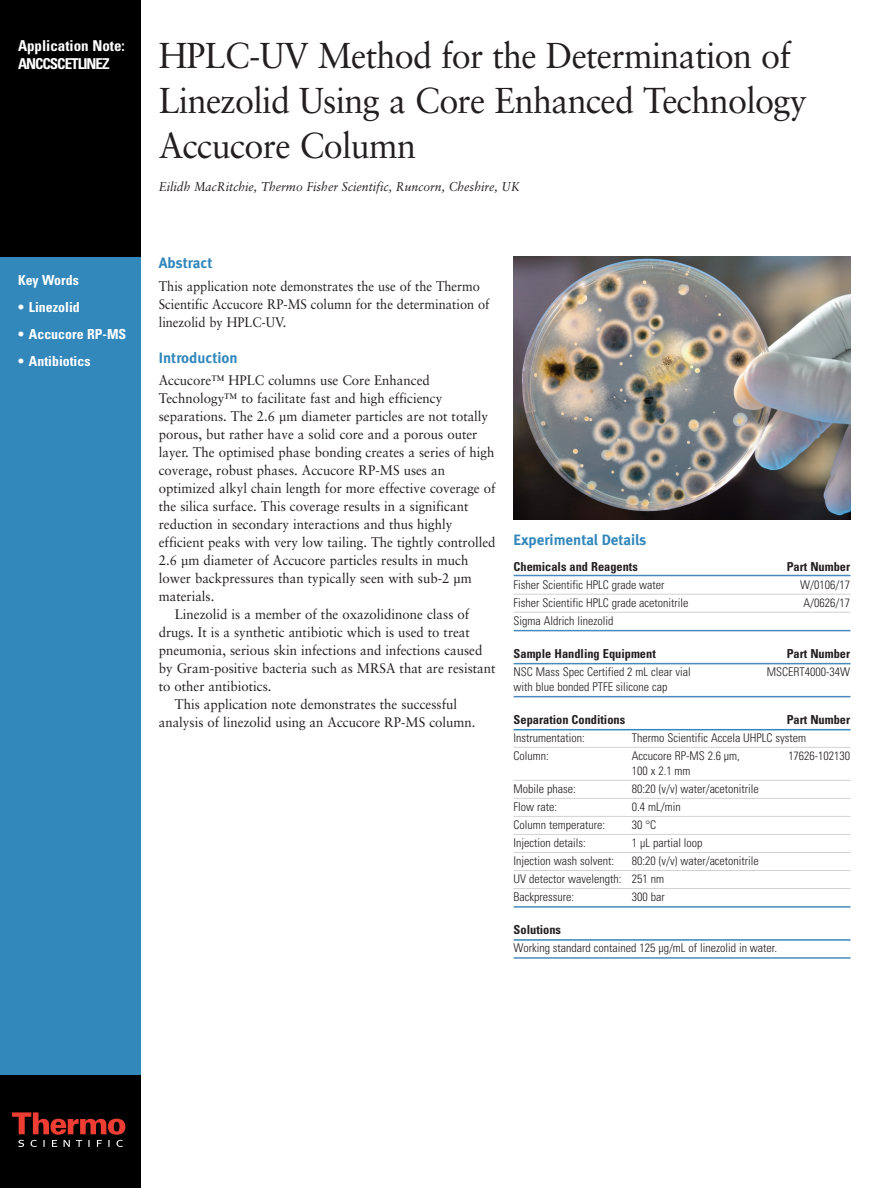
<style>
.page{position:relative;width:891px;height:1188px;background:#fff}
.page>*{position:absolute;margin:0;border:0;box-sizing:border-box;transform-origin:0 0}
.t1{font:36px/45px "Sabon";letter-spacing:-.02em;color:#231f20;scale:.95 1}
.t2{font:15px "Meta Bold LF";color:#3287bb}
.t3{font:700 condensed 15px/18px "Univers";color:#fff}
.t4{font:13.8px "Sabon";color:#231f20;scale:.95 1}
.t5{font:13.8px/18px "Sabon";color:#231f20;scale:.92 1}
.t6{font:700 condensed 13.8px "Univers";color:#fff}
.t7{font:italic 12.75px "Sabon";color:#231f20;scale:.95 1}
.t8{font:700 condensed 12.3px "Univers";color:#231f20}
.t9{font:300 condensed 12px/18px "Univers";color:#231f20}
</style>
<div class="page">
<div style="left:0;top:257px;width:141px;height:931px;background:#3287bb"></div>
<div style="left:0;top:0;width:141px;height:257px;background:#000001"></div>
<div style="left:0;top:1076px;width:141px;height:112px;background:#000001"></div>
<svg style="left:12px;top:1112px;width:113px;height:35px"></svg>
<hr style="left:514px;top:575px;width:336px;height:1px;background:#4a89be">
<hr style="left:514px;top:594px;width:336px;height:1px;background:#d1d2d4">
<hr style="left:514px;top:612px;width:336px;height:1px;background:#d1d2d4">
<hr style="left:514px;top:630px;width:336px;height:1px;background:#4a89be">
<hr style="left:514px;top:663px;width:336px;height:1px;background:#4a89be">
<hr style="left:514px;top:696px;width:336px;height:1px;background:#4a89be">
<hr style="left:514px;top:729px;width:336px;height:1px;background:#3287bb">
<hr style="left:514px;top:747px;width:336px;height:1px;background:#d1d2d4">
<hr style="left:514px;top:780px;width:336px;height:1px;background:#d1d2d4">
<hr style="left:514px;top:798px;width:336px;height:1px;background:#d1d2d4">
<hr style="left:514px;top:816px;width:336px;height:1px;background:#d1d2d4">
<hr style="left:514px;top:834px;width:336px;height:1px;background:#d1d2d4">
<hr style="left:514px;top:852px;width:336px;height:1px;background:#d1d2d4">
<hr style="left:514px;top:870px;width:336px;height:1px;background:#d1d2d4">
<hr style="left:514px;top:888px;width:336px;height:1px;background:#d1d2d4">
<hr style="left:514px;top:906px;width:336px;height:2px;background:#4a89be">
<hr style="left:514px;top:939px;width:336px;height:2px;background:#3287bb">
<hr style="left:514px;top:957px;width:336px;height:2px;background:#4a89be">
<img style="left:514px;top:256px;width:336px;height:263px">
<p class="t3" style="left:18px;top:38px;width:108px">Application Note:<br>ANCCSCETLINEZ</p>
<p class="t6" style="left:18px;top:275px;width:62px">Key Words</p>
<p class="t6" style="left:18px;top:302px;width:63px">• Linezolid</p>
<p class="t6" style="left:18px;top:329px;width:110px">• Accucore RP-MS</p>
<p class="t6" style="left:18px;top:356px;width:74px">• Antibiotics</p>
<h1 class="t1" style="left:159px;top:36px;width:684px">HPLC-UV Method for the Determination of<br>Linezolid Using a Core Enhanced Technology<br>Accucore Column</h1>
<p class="t7" style="left:159px;top:181px;width:381px">Eilidh MacRitchie, Thermo Fisher Scientific, Runcorn, Cheshire, UK</p>
<p class="t2" style="left:159px;top:258px;width:55px">Abstract</p>
<p class="t5" style="left:159px;top:278px;width:361px">This application note demonstrates the use of the Thermo<br>Scientific Accucore RP-MS column for the determination of linezolid by HPLC-UV.</p>
<p class="t2" style="left:159px;top:352px;width:80px">Introduction</p>
<p class="t4" style="left:159px;top:375px;width:287px">Accucore™ HPLC columns use Core Enhanced</p>
<p class="t4" style="left:159px;top:393px;width:300px">Technology™ to facilitate fast and high efficiency</p>
<p class="t4" style="left:159px;top:411px;width:348px">separations. The 2.6 µm diameter particles are not totally</p>
<p class="t4" style="left:159px;top:429px;width:337px">porous, but rather have a solid core and a porous outer</p>
<p class="t4" style="left:159px;top:447px;width:355px">layer. The optimised phase bonding creates a series of high</p>
<p class="t4" style="left:159px;top:465px;width:303px">coverage, robust phases. Accucore RP-MS uses an</p>
<p class="t4" style="left:159px;top:483px;width:356px">optimized alkyl chain length for more effective coverage of</p>
<p class="t4" style="left:159px;top:501px;width:327px">the silica surface. This coverage results in a significant</p>
<p class="t4" style="left:159px;top:519px;width:311px">reduction in secondary interactions and thus highly</p>
<p class="t4" style="left:159px;top:537px;width:356px">efficient peaks with very low tailing. The tightly controlled</p>
<p class="t4" style="left:159px;top:555px;width:327px">2.6 µm diameter of Accucore particles results in much</p>
<p class="t4" style="left:159px;top:573px;width:331px">lower backpressures than typically seen with sub-2 µm</p>
<p class="t4" style="left:159px;top:591px;width:60px">materials.</p>
<p class="t4" style="left:175px;top:609px;width:311px">Linezolid is a member of the oxazolidinone class of</p>
<p class="t4" style="left:159px;top:627px;width:329px">drugs. It is a synthetic antibiotic which is used to treat</p>
<p class="t4" style="left:159px;top:645px;width:342px">pneumonia, serious skin infections and infections caused</p>
<p class="t4" style="left:159px;top:663px;width:356px">by Gram-positive bacteria such as MRSA that are resistant</p>
<p class="t4" style="left:159px;top:681px;width:120px">to other antibiotics.</p>
<p class="t4" style="left:175px;top:699px;width:299px">This application note demonstrates the successful</p>
<p class="t4" style="left:159px;top:717px;width:335px">analysis of linezolid using an Accucore RP-MS column.</p>
<p class="t2" style="left:514px;top:535px;width:134px">Experimental Details</p>
<p class="t8" style="left:514px;top:562px;width:126px">Chemicals and Reagents</p>
<p class="t8" style="left:787px;top:562px;width:65px">Part Number</p>
<p class="t9" style="left:514px;top:577px;width:152px">Fisher Scientific HPLC grade water</p>
<p class="t9" style="left:800px;top:577px;width:51px">W/0106/17</p>
<p class="t9" style="left:514px;top:595px;width:176px">Fisher Scientific HPLC grade acetonitrile</p>
<p class="t9" style="left:804px;top:595px;width:48px">A/0626/17</p>
<p class="t9" style="left:514px;top:613px;width:101px">Sigma Aldrich linezolid</p>
<p class="t8" style="left:514px;top:649px;width:144px">Sample Handling Equipment</p>
<p class="t8" style="left:787px;top:649px;width:65px">Part Number</p>
<p class="t9" style="left:514px;top:664px;width:179px">NSC Mass Spec Certified 2 mL clear vial</p>
<p class="t9" style="left:767px;top:664px;width:85px">MSCERT4000-34W</p>
<p class="t9" style="left:514px;top:679px;width:155px">with blue bonded PTFE silicone cap</p>
<p class="t8" style="left:514px;top:715px;width:113px">Separation Conditions</p>
<p class="t8" style="left:787px;top:715px;width:65px">Part Number</p>
<p class="t9" style="left:514px;top:730px;width:73px">Instrumentation:</p>
<p class="t9" style="left:632px;top:730px;width:176px">Thermo Scientific Accela UHPLC system</p>
<p class="t9" style="left:514px;top:748px;width:37px">Column:</p>
<p class="t9" style="left:632px;top:748px;width:110px">Accucore RP-MS 2.6 µm,</p>
<p class="t9" style="left:788px;top:748px;width:63px">17626-102130</p>
<p class="t9" style="left:632px;top:763px;width:60px">100 x 2.1 mm</p>
<p class="t9" style="left:514px;top:781px;width:64px">Mobile phase:</p>
<p class="t9" style="left:632px;top:781px;width:129px">80:20 (v/v) water/acetonitrile</p>
<p class="t9" style="left:514px;top:799px;width:45px">Flow rate:</p>
<p class="t9" style="left:632px;top:799px;width:50px">0.4 mL/min</p>
<p class="t9" style="left:514px;top:817px;width:93px">Column temperature:</p>
<p class="t9" style="left:632px;top:817px;width:26px">30 °C</p>
<p class="t9" style="left:514px;top:835px;width:74px">Injection details:</p>
<p class="t9" style="left:632px;top:835px;width:72px">1 µL partial loop</p>
<p class="t9" style="left:514px;top:853px;width:102px">Injection wash solvent:</p>
<p class="t9" style="left:514px;top:853px;width:247px;text-indent:118px">80:20 (v/v) water/acetonitrile<br>UV detector wavelength: 251 nm<br>Backpressure:</p>
<p class="t9" style="left:632px;top:889px;width:34px">300 bar</p>
<p class="t8" style="left:514px;top:925px;width:49px">Solutions</p>
<p class="t9" style="left:514px;top:940px;width:265px">Working standard contained 125 µg/mL of linezolid in water.</p>
</div>
